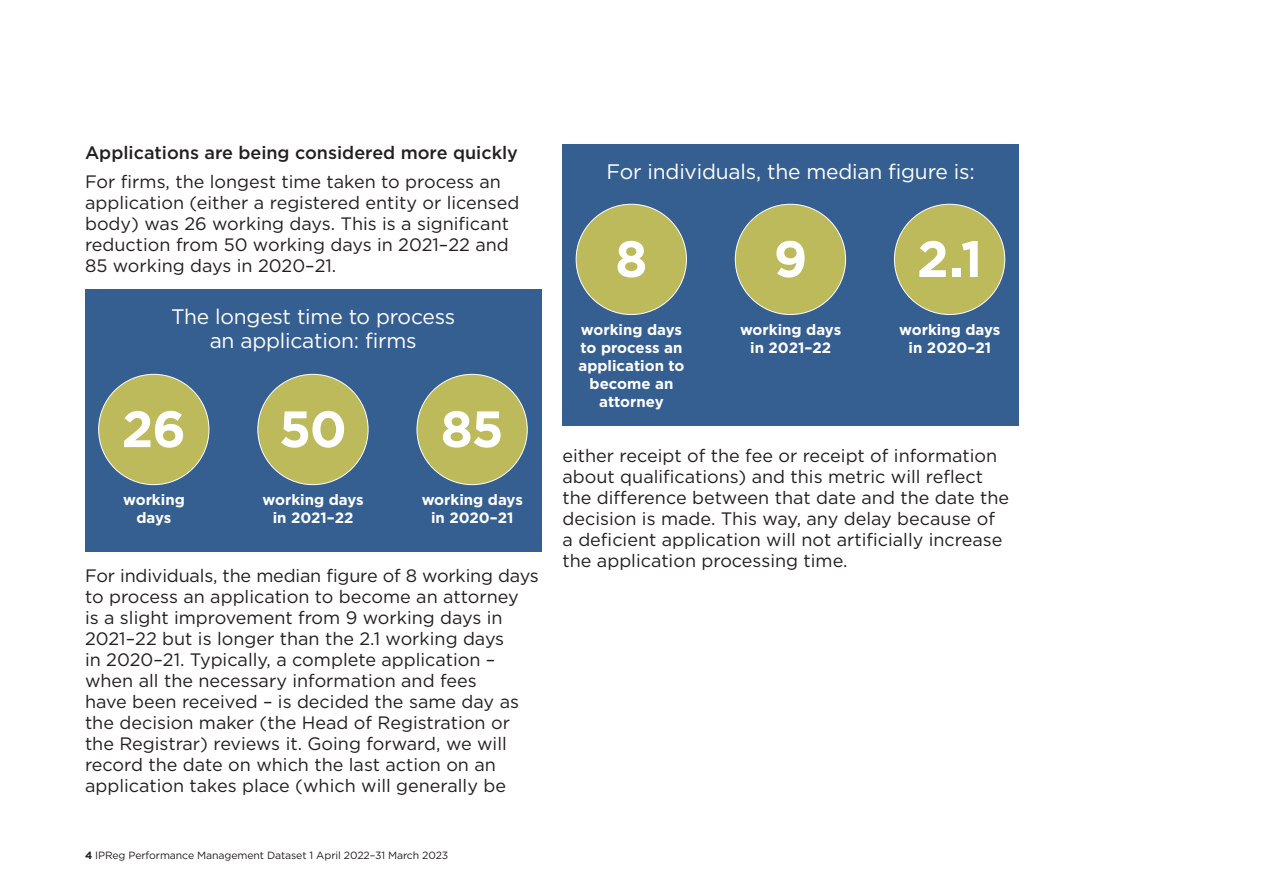
<style>
.page{position:relative;width:1263px;height:893px;background:#fff}
.page>*{position:absolute;margin:0;border:0;box-sizing:border-box;transform-origin:0 0}
.t1{font:700 51px "Gotham";color:#fff}
.t2{font:21px/24px "Gotham";letter-spacing:-.01em;color:#fff;text-align:center}
.Paragraph{font:18px/21px "Gotham";color:#231f20}
.Paragraph-2{font:500 18px "Gotham";color:#231f20}
.t3{font:700 15px/18px "Gotham";color:#fff;text-align:center}
.t4{font:10.5px "Gotham";letter-spacing:-.01em;color:#231f20}
.s1{font-weight:700}
</style>
<div class="page">
<div style="left:85px;top:289px;width:456px;height:263px;background:#365f91"></div>
<div style="left:99px;top:374px;width:110px;height:111px;background:#bdba5b;border-radius:50%"></div>
<div style="left:258px;top:374px;width:110px;height:111px;background:#bdba5b;border-radius:50%"></div>
<div style="left:417px;top:374px;width:110px;height:111px;background:#bdba5b;border-radius:50%"></div>
<div style="left:562px;top:145px;width:457px;height:281px;background:#365f91"></div>
<div style="left:576px;top:204px;width:110px;height:111px;background:#bdba5b;border-radius:50%"></div>
<div style="left:735px;top:204px;width:111px;height:111px;background:#bdba5b;border-radius:50%"></div>
<div style="left:894px;top:204px;width:111px;height:111px;background:#bdba5b;border-radius:50%"></div>
<p class="Paragraph-2" style="left:85px;top:141px;width:434px">Applications are being considered more quickly</p>
<p class="Paragraph" style="left:85px;top:171px;width:436px">For firms, the longest time taken to process an application (either a registered entity or licensed body) was 26 working days. This is a significant reduction from 50 working days in 2021–22 and 85 working days in 2020–21.</p>
<p class="t2" style="left:171px;top:304px;width:286px">The longest time to process an application: firms</p>
<h1 class="t1" style="left:122px;top:395px;width:66px">26</h1>
<p class="t3" style="left:123px;top:491px;width:63px">working days</p>
<h1 class="t1" style="left:279px;top:395px;width:69px">50</h1>
<p class="t3" style="left:263px;top:491px;width:103px">working days in 2021–22</p>
<h1 class="t1" style="left:441px;top:395px;width:64px">85</h1>
<p class="t3" style="left:422px;top:491px;width:103px">working days in 2020–21</p>
<p class="Paragraph" style="left:85px;top:565px;width:455px">For individuals, the median figure of 8 working days to process an application to become an attorney<br>is a slight improvement from 9 working days in 2021–22 but is longer than the 2.1 working days<br>in 2020–21. Typically, a complete application – when all the necessary information and fees<br>have been received – is decided the same day as the decision maker (the Head of Registration or the Registrar) reviews it. Going forward, we will record the date on which the last action on an application takes place (which will generally be</p>
<p class="t4" style="left:85px;top:848px;width:365px"><span class="s1">4</span> IPReg Performance Management Dataset 1 April 2022–31 March 2023</p>
<p class="t2" style="left:606px;top:159px;width:370px">For individuals, the median figure is:</p>
<h1 class="t1" style="left:615px;top:225px;width:34px">8</h1>
<p class="t3" style="left:578px;top:321px;width:108px">working days to process an application to become an attorney</p>
<h1 class="t1" style="left:773px;top:225px;width:35px">9</h1>
<p class="t3" style="left:740px;top:321px;width:103px">working days in 2021–22</p>
<h1 class="t1" style="left:917px;top:225px;width:67px">2.1</h1>
<p class="t3" style="left:899px;top:321px;width:103px">working days in 2020–21</p>
<p class="Paragraph" style="left:562px;top:445px;width:448px">either receipt of the fee or receipt of information about qualifications) and this metric will reflect the difference between that date and the date the decision is made. This way, any delay because of a deficient application will not artificially increase the application processing time.</p>
</div>
